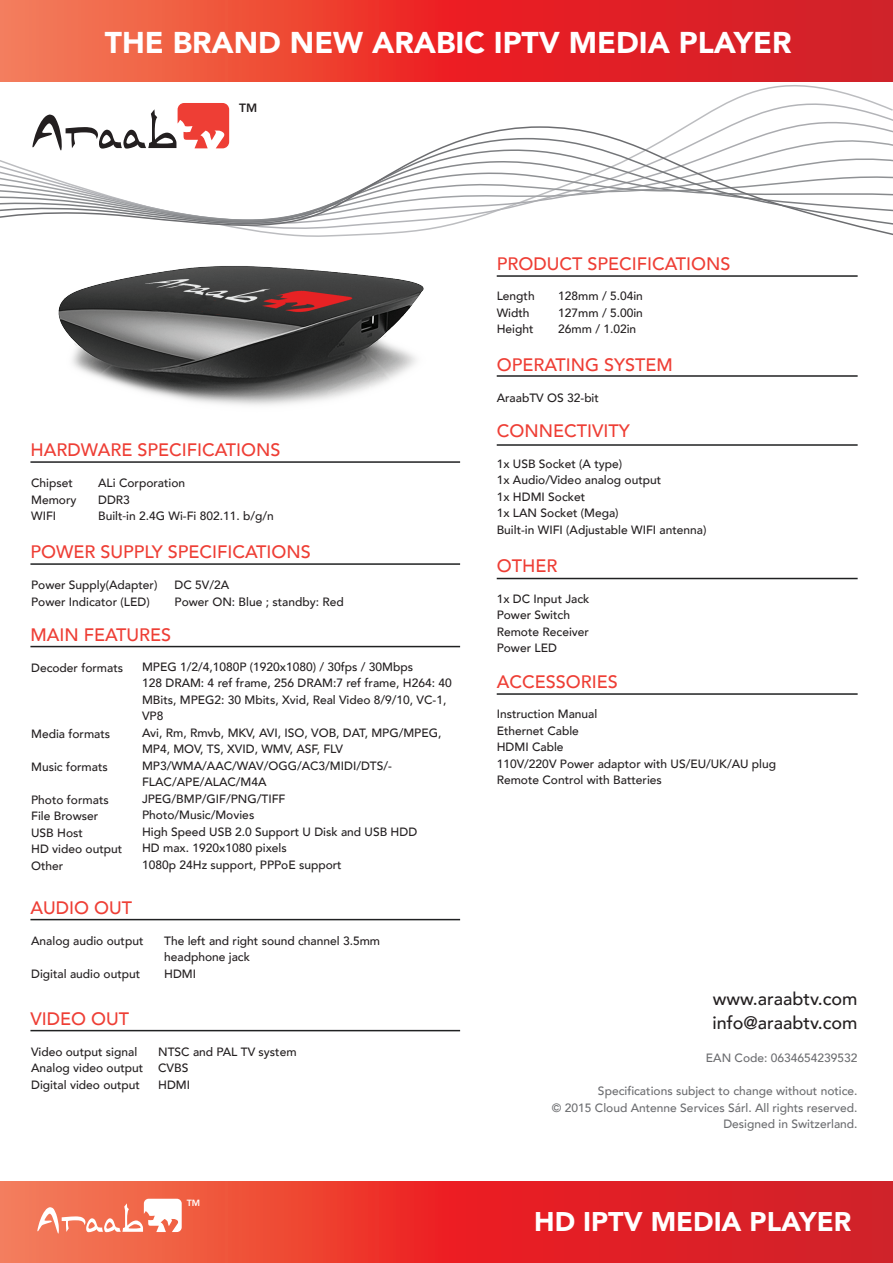
<style>
.page{position:relative;width:893px;height:1263px;background:#fff}
.page>*{position:absolute;margin:0;border:0;box-sizing:border-box;transform-origin:0 0}
.t1{font:900 30px "Avenir";color:#fff}
.t2{font:900 27px "Avenir";color:#fff}
.t3{font:500 18px "Avenir";color:#ee3e35}
.t4{font:500 18px/24px "Avenir";color:#231f20}
.t5{font:500 12px/16.5px "Avenir";color:#231f20}
.t6{font:500 12px/16.5px "Avenir";color:#6c6d70;text-align:right}
.t7{font:800 12px "Avenir";color:#231f20}
.t8{font:800 9px "Avenir";color:#fff}
.s1{font-family:"Myriad Pro";font-weight:400}
</style>
<div class="page">
<svg style="left:229px;top:92px;width:664px;height:24px"></svg>
<svg style="left:0;top:126px;width:893px;height:109px"></svg>
<svg style="left:32px;top:103px;width:197px;height:47px"></svg>
<img style="left:27px;top:214px;width:437px;height:192px">
<hr style="left:497px;top:275px;width:361px;height:2px;background:#202122">
<hr style="left:30px;top:461px;width:430px;height:2px;background:#202122">
<hr style="left:497px;top:375px;width:361px;height:2px;background:#202122">
<hr style="left:497px;top:578px;width:361px;height:1px;background:#202122">
<hr style="left:497px;top:693px;width:361px;height:2px;background:#202122">
<hr style="left:30px;top:563px;width:430px;height:2px;background:#202122">
<hr style="left:30px;top:646px;width:430px;height:1px;background:#202122">
<hr style="left:30px;top:919px;width:430px;height:1px;background:#202122">
<hr style="left:30px;top:1030px;width:430px;height:1px;background:#202122">
<hr style="left:497px;top:444px;width:361px;height:2px;background:#202122">
<svg style="left:0;top:1181px;width:893px;height:82px;background:#e5352f"></svg>
<svg style="left:0;top:0;width:893px;height:82px;background:#e63931"></svg>
<svg style="left:37px;top:1199px;width:145px;height:34px"></svg>
<h1 class="t1" style="left:105px;top:17px;width:688px">THE BRAND NEW ARABIC IPTV MEDIA PLAYER</h1>
<p class="t7" style="left:239px;top:99px;width:19px">TM</p>
<h3 class="t3" style="left:30px;top:434px;width:251px">HARDWARE SPECIFICATIONS</h3>
<p class="t5" style="left:31px;top:474px;width:47px">Chipset<br>Memory<br>WIFI</p>
<p class="t5" style="left:98px;top:474px;width:177px">ALi Corporation<br>DDR3<br>Built<span class="s1">‐</span>in 2.4G Wi-Fi 802.11. b/g/n</p>
<h3 class="t3" style="left:30px;top:536px;width:282px">POWER SUPPLY SPECIFICATIONS</h3>
<p class="t5" style="left:31px;top:576px;width:128px">Power Supply(Adapter)<br>Power Indicator (LED)</p>
<p class="t5" style="left:175px;top:576px;width:171px">DC 5V/2A<br>Power ON: Blue ; standby: Red</p>
<h3 class="t3" style="left:30px;top:619px;width:142px">MAIN FEATURES</h3>
<p class="t5" style="left:31px;top:659px;width:94px">Decoder formats</p>
<p class="t5" style="left:142px;top:657px;width:311px">MPEG 1/2/4,1080P (1920x1080) / 30fps / 30Mbps<br>128 DRAM: 4 ref frame, 256 DRAM:7 ref frame, H264: 40<br>MBits, MPEG2: 30 Mbits, Xvid, Real Video 8/9/10, VC-1, VP8<br>Avi, Rm, Rmvb, MKV, AVI, ISO, VOB, DAT, MPG/MPEG, MP4, MOV, TS, XVID, WMV, ASF, FLV MP3/WMA/AAC/WAV/OGG/AC3/MIDI/DTS/- FLAC/APE/ALAC/M4A<br>JPEG/BMP/GIF/PNG/TIFF<br>Photo/Music/Movies<br>High Speed USB 2.0 Support U Disk and USB HDD<br>HD max. 1920x1080 pixels<br>1080p 24Hz support, PPPoE support</p>
<p class="t5" style="left:31px;top:725px;width:81px">Media formats</p>
<p class="t5" style="left:31px;top:758px;width:78px">Music formats</p>
<p class="t5" style="left:31px;top:791px;width:93px">Photo formats<br>File Browser<br>USB Host<br>HD video output<br>Other</p>
<h3 class="t3" style="left:30px;top:892px;width:103px">AUDIO OUT</h3>
<p class="t5" style="left:31px;top:932px;width:114px">Analog audio output</p>
<p class="t5" style="left:31px;top:965px;width:111px">Digital audio output</p>
<p class="t5" style="left:164px;top:932px;width:218px">The left and right sound channel 3.5mm headphone jack<br>HDMI</p>
<h3 class="t3" style="left:497px;top:248px;width:235px">PRODUCT SPECIFICATIONS</h3>
<p class="t5" style="left:497px;top:287px;width:40px">Length<br>Width<br>Height</p>
<p class="t5" style="left:558px;top:287px;width:86px;text-align:justify">128mm / 5.04in 127mm / 5.00in 26mm / 1.02in</p>
<h3 class="t3" style="left:497px;top:350px;width:178px">OPERATING SYSTEM</h3>
<p class="t5" style="left:497px;top:388px;width:104px">AraabTV OS 32-bit</p>
<h3 class="t3" style="left:497px;top:416px;width:135px">CONNECTIVITY</h3>
<p class="t5" style="left:497px;top:454px;width:211px">1x USB Socket (A type)<br>1x Audio/Video analog output<br>1x HDMI Socket<br>1x LAN Socket (Mega)<br>Built-in WIFI (Adjustable WIFI antenna)</p>
<h3 class="t3" style="left:497px;top:551px;width:62px">OTHER</h3>
<p class="t5" style="left:497px;top:589px;width:94px">1x DC Input Jack<br>Power Switch<br>Remote Receiver<br>Power LED</p>
<h3 class="t3" style="left:497px;top:666px;width:123px">ACCESSORIES</h3>
<p class="t5" style="left:497px;top:705px;width:281px">Instruction Manual<br>Ethernet Cable<br>HDMI Cable<br>110V/220V Power adaptor with US/EU/UK/AU plug<br>Remote Control with Batteries</p>
<h3 class="t4" style="left:712px;top:986px;width:147px">www.araabtv.com info@araabtv.com</h3>
<h3 class="t3" style="left:30px;top:1003px;width:100px">VIDEO OUT</h3>
<p class="t5" style="left:31px;top:1043px;width:114px">Video output signal<br>Analog video output<br>Digital video output</p>
<p class="t5" style="left:158px;top:1043px;width:140px">NTSC and PAL TV system<br>CVBS<br>HDMI</p>
<p class="t6" style="left:706px;top:1049px;width:153px">EAN Code: 0634654239532</p>
<p class="t6" style="left:552px;top:1082px;width:307px">Specifications subject to change without notice.<br>© 2015 Cloud Antenne Services Sárl. All rights reserved.<br>Designed in Switzerland.</p>
<p class="t8" style="left:187px;top:1196px;width:15px">TM</p>
<h2 class="t2" style="left:534px;top:1198px;width:318px">HD IPTV MEDIA PLAYER</h2>
</div>
